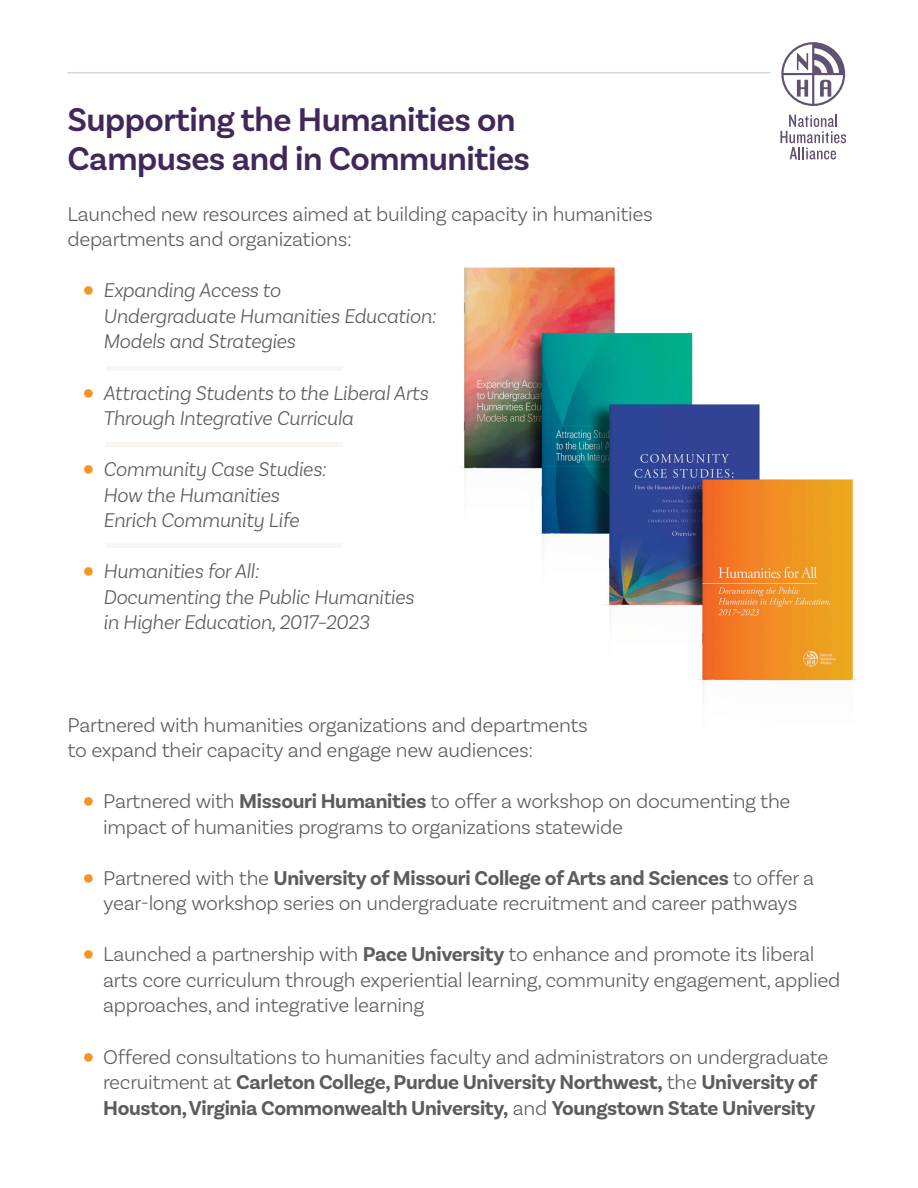
<style>
.page{position:relative;width:918px;height:1188px;background:#fff}
.page>*{position:absolute;margin:0;border:0;box-sizing:border-box;transform-origin:0 0}
.t1{font:600 34.5px/39px "Basic Sans";letter-spacing:-.015em;color:#41285b}
.t2{font:300 21px/25.5px "Basic Sans";letter-spacing:-.015em;color:#5c5c5f}
.t3{font:italic 300 21px/25.5px "Basic Sans";letter-spacing:-.015em;color:#5c5c5f}
.t4{font:700 21px/25.5px "Basic Sans";letter-spacing:-.015em;color:#5c5c5f;text-align:center}
.s1{font-family:"Lucida Grande";font-weight:400;font-style:normal;color:#f49423}
.s2{font-family:"Lucida Grande";font-weight:400;color:#f49423}
.s3{font-weight:700}
.s4{font-weight:300}
</style>
<div class="page">
<img style="left:459px;top:267px;width:399px;height:419px">
<svg style="left:781px;top:42px;width:64px;height:64px"></svg>
<svg style="left:780px;top:115px;width:66px;height:44px"></svg>
<hr style="left:68px;top:72px;width:703px;height:1px;background:#d7d8da">
<div style="left:107px;top:366px;width:236px;height:5px;background:#f9f5f3"></div>
<div style="left:107px;top:442px;width:236px;height:5px;background:#f9f5f3"></div>
<hr style="left:107px;top:544px;width:236px;height:4px;background:#f9f5f3">
<h1 class="t1" style="left:68px;top:97px;width:464px">Supporting the Humanities on<br>Campuses and in Communities</h1>
<p class="t2" style="left:68px;top:203px;width:587px">Launched new resources aimed at building capacity in humanities departments and organizations:</p>
<p class="t3" style="left:103px;top:276px;width:335px;text-indent:-21px"><span class="s1">●</span> Expanding Access to<br>Undergraduate Humanities Education:<br>Models and Strategies</p>
<p class="t3" style="left:103px;top:379px;width:327px;text-indent:-21px"><span class="s1">●</span> Attracting Students to the Liberal Arts<br>Through Integrative Curricula</p>
<p class="t3" style="left:103px;top:455px;width:225px;text-indent:-21px"><span class="s1">●</span> Community Case Studies:<br>How the Humanities<br>Enrich Community Life</p>
<p class="t3" style="left:103px;top:557px;width:312px;text-indent:-21px"><span class="s1">●</span> Humanities for All:<br>Documenting the Public Humanities in Higher Education, 2017–2023</p>
<p class="t2" style="left:67px;top:714px;width:522px">Partnered with humanities organizations and departments to expand their capacity and engage new audiences:</p>
<p class="t2" style="left:103px;top:790px;width:689px;text-indent:-21px"><span class="s2">●</span> Partnered with <span class="s3">Missouri Humanities</span> to offer a workshop on documenting the impact of humanities programs to organizations statewide</p>
<p class="t2" style="left:83px;top:867px;width:733px;text-align:center"><span class="s2">●</span> Partnered with the <span class="s3">University of Missouri College of Arts and Sciences</span> to offer a year-long workshop series on undergraduate recruitment and career pathways</p>
<p class="t2" style="left:103px;top:943px;width:739px;text-indent:-21px"><span class="s2">●</span> Launched a partnership with <span class="s3">Pace University</span> to enhance and promote its liberal arts core curriculum through experiential learning, community engagement, applied approaches, and integrative learning</p>
<p class="t4" style="left:83px;top:1042px;width:747px"><span class="s2">●</span> <span class="s4">Offered consultations to humanities faculty and administrators on undergraduate recruitment at</span> Carleton College, Purdue University Northwest, <span class="s4">the</span> University of<br>Houston, Virginia Commonwealth University, <span class="s4">and</span> Youngstown State University</p>
</div>
